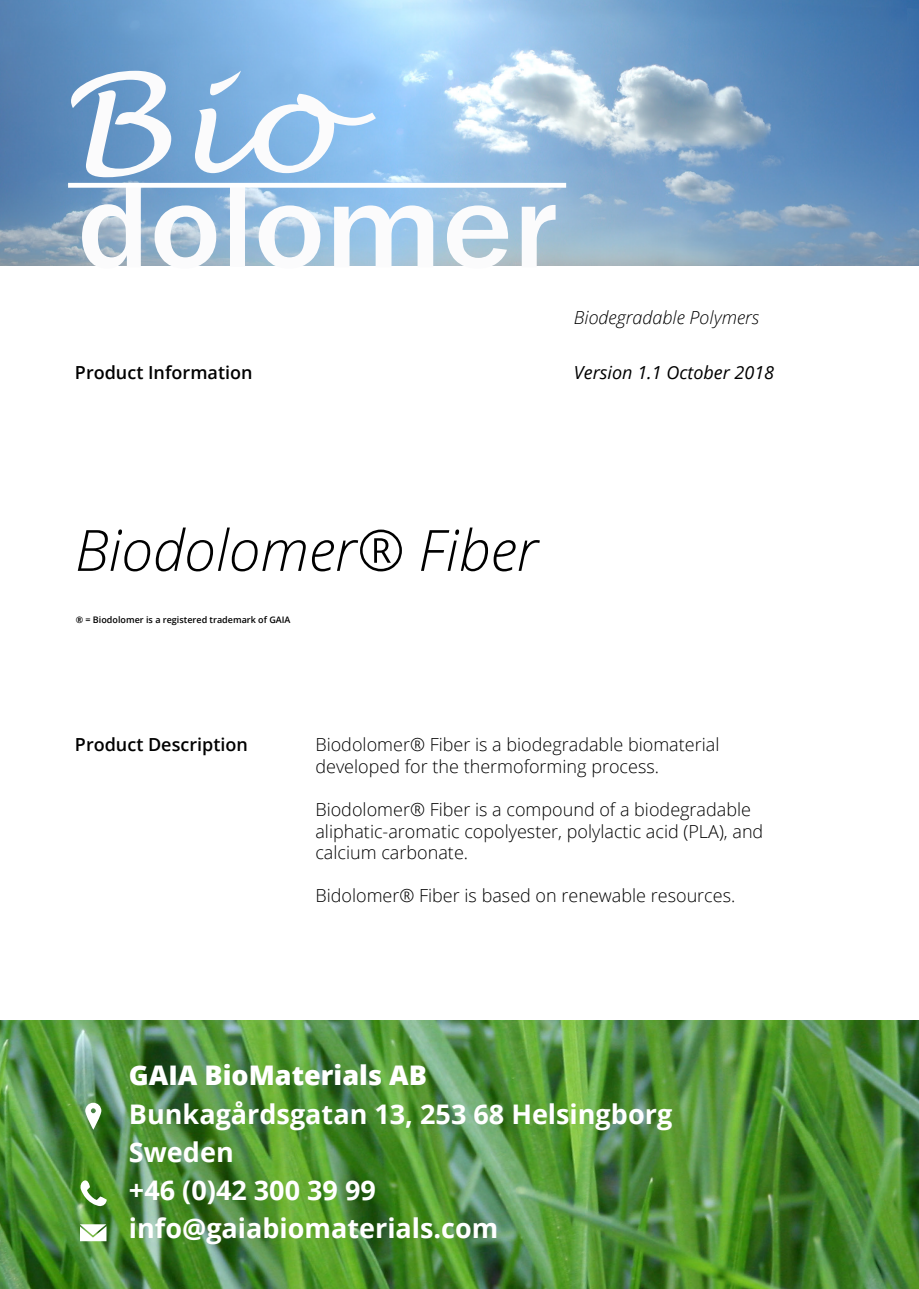
<style>
.page{position:relative;width:919px;height:1289px;background:#fff}
.page>*{position:absolute;margin:0;border:0;box-sizing:border-box;transform-origin:0 0}
.t1{font:italic 135.9px "Lucida Handwriting";color:#fbfbfc;scale:1.09 1}
.t2{font:500 123px "Franklin Gothic";color:#fbfbfc;scale:1.09 1}
.t3{font:italic 300 57px "Open Sans";color:#000}
.t4{font:700 27px "Open Sans";color:#fff}
.t5{font:800 27px "Open Sans";color:#fff}
.t6{font:300 18px/21.6px "Open Sans";color:#000}
.t7{font:600 18px "Open Sans";color:#000}
.t8{font:italic 300 18px "Open Sans";color:#000}
.t9{font:italic 18px "Open Sans";color:#000}
.t10{font:600 9px "Open Sans";color:#000}
</style>
<div class="page">
<img style="left:0;top:0;width:918px;height:266px">
<div style="left:69px;top:183px;width:497px;height:5px;background:#fff"></div>
<img style="left:0;top:1020px;width:918px;height:268px">
<svg style="left:80px;top:1180px;width:27px;height:26px"></svg>
<svg style="left:85px;top:1102px;width:16px;height:27px"></svg>
<svg style="left:80px;top:1224px;width:26px;height:17px"></svg>
<p class="t1" style="left:59px;top:41px;width:256px">Bio</p>
<p class="t2" style="left:77px;top:150px;width:442px">dolomer</p>
<p class="t8" style="left:574px;top:305px;width:187px">Biodegradable Polymers</p>
<p class="t7" style="left:75px;top:360px;width:179px">Product Information</p>
<p class="t9" style="left:574px;top:360px;width:202px">Version 1.1 October 2018</p>
<p class="t3" style="left:75px;top:511px;width:464px">Biodolomer® Fiber</p>
<p class="t10" style="left:76px;top:614px;width:216px">® = Biodolomer is a registered trademark of GAIA</p>
<p class="t7" style="left:75px;top:732px;width:174px">Product Description</p>
<p class="t6" style="left:315px;top:733px;width:405px">Biodolomer® Fiber is a biodegradable biomaterial developed for the thermoforming process.</p>
<p class="t6" style="left:315px;top:798px;width:449px">Biodolomer® Fiber is a compound of a biodegradable aliphatic-aromatic copolyester, polylactic acid (PLA), and calcium carbonate.</p>
<p class="t6" style="left:315px;top:884px;width:421px">Bidolomer® Fiber is based on renewable resources.</p>
<p class="t5" style="left:129px;top:1054px;width:299px">GAIA BioMaterials AB</p>
<p class="t4" style="left:129px;top:1095px;width:544px">Bunkagårdsgatan 13, 253 68 Helsingborg</p>
<p class="t4" style="left:129px;top:1133px;width:106px">Sweden</p>
<p class="t4" style="left:129px;top:1170px;width:248px">+46 (0)42 300 39 99</p>
<p class="t4" style="left:129px;top:1208px;width:371px">info@gaiabiomaterials.com</p>
</div>
